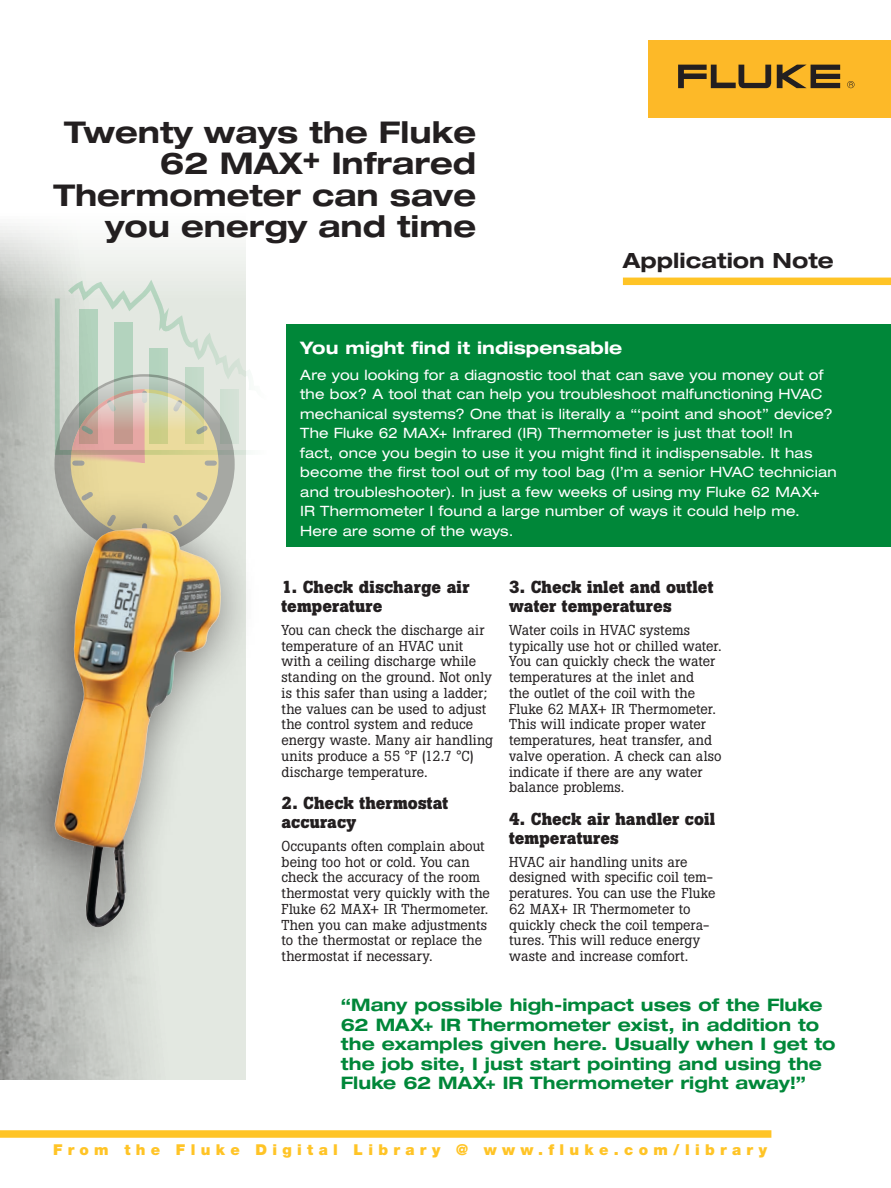
<style>
.page{position:relative;width:891px;height:1188px;background:#fff}
.page>*{position:absolute;margin:0;border:0;box-sizing:border-box;transform-origin:0 0}
.t1{font:700 expanded 30px/31.5px "Helvetica Neue LT Pro";color:#231f20;text-align:right}
.t2{font:700 expanded 21px "Helvetica Neue LT Pro";color:#231f20}
.t3{font:700 expanded 17.25px/19.5px "Helvetica Neue LT Std";letter-spacing:.005em;color:#008739}
.t4{font:700 17.25px/18.8px "Boton Pro";letter-spacing:.005em;color:#231f20}
.t5{font:700 expanded 17.25px "Helvetica Neue LT Pro";letter-spacing:.005em;color:#fff}
.t6{font:900 15px "Helvetica Neue LT Pro";letter-spacing:.355em;color:#ffc426}
.t7{font:14.25px/15.8px "Boton Pro";letter-spacing:.005em;color:#231f20}
.t8{font:expanded 14.25px/19.5px "Helvetica Neue LT Pro";letter-spacing:.01em;color:#fff}
</style>
<div class="page">
<div style="left:648px;top:40px;width:243px;height:78px;background:#fdb928"></div>
<svg style="left:777px;top:65px;width:63px;height:23px"></svg>
<svg style="left:678px;top:65px;width:93px;height:23px"></svg>
<svg style="left:847px;top:81px;width:8px;height:7px"></svg>
<div style="left:623px;top:278px;width:268px;height:7px;background:#ffc426"></div>
<div style="left:0;top:1130px;width:771px;height:8px;background:#ffc426"></div>
<div style="left:287px;top:324px;width:604px;height:223px;background:#008739"></div>
<svg style="left:53px;top:277px;width:194px;height:189px"></svg>
<svg style="left:74px;top:393px;width:141px;height:141px"></svg>
<div style="left:0;top:487px;width:260px;height:495px;background:#231f20;opacity:.75"></div>
<img style="left:53px;top:528px;width:168px;height:399px">
<h1 class="t1" style="left:53px;top:115px;width:424px">Twenty ways the Fluke<br>62 MAX+ Infrared<br>Thermometer can save you energy and time</h1>
<h2 class="t2" style="left:623px;top:247px;width:212px">Application Note</h2>
<p class="t5" style="left:300px;top:336px;width:324px">You might find it indispensable</p>
<p class="t8" style="left:300px;top:365px;width:538px">Are you looking for a diagnostic tool that can save you money out of the box? A tool that can help you troubleshoot malfunctioning HVAC mechanical systems? One that is literally a “‘point and shoot” device?<br>The Fluke 62 MAX+ Infrared (IR) Thermometer is just that tool! In<br>fact, once you begin to use it you might find it indispensable. It has become the first tool out of my tool bag (I’m a senior HVAC technician and troubleshooter). In just a few weeks of using my Fluke 62 MAX+ IR Thermometer I found a large number of ways it could help me.<br>Here are some of the ways.</p>
<p class="t4" style="left:282px;top:578px;width:189px">1. Check discharge air temperature</p>
<p class="t7" style="left:282px;top:622px;width:213px">You can check the discharge air temperature of an HVAC unit with a ceiling discharge while standing on the ground. Not only is this safer than using a ladder; the values can be used to adjust the control system and reduce energy waste. Many air handling units produce a 55 °F (12.7 °C) discharge temperature.</p>
<p class="t4" style="left:282px;top:794px;width:168px">2. Check thermostat accuracy</p>
<p class="t7" style="left:282px;top:838px;width:210px">Occupants often complain about being too hot or cold. You can check the accuracy of the room thermostat very quickly with the<br>Fluke 62 MAX+ IR Thermometer.<br>Then you can make adjustments to the thermostat or replace the thermostat if necessary.</p>
<p class="t4" style="left:509px;top:578px;width:206px">3. Check inlet and outlet water temperatures</p>
<p class="t7" style="left:509px;top:622px;width:214px">Water coils in HVAC systems typically use hot or chilled water.<br>You can quickly check the water temperatures at the inlet and<br>the outlet of the coil with the<br>Fluke 62 MAX+ IR Thermometer.<br>This will indicate proper water temperatures, heat transfer, and valve operation. A check can also indicate if there are any water balance problems.</p>
<p class="t4" style="left:509px;top:810px;width:208px">4. Check air handler coil temperatures</p>
<p class="t7" style="left:509px;top:854px;width:208px">HVAC air handling units are designed with specific coil tem&shy;peratures. You can use the Fluke<br>62 MAX+ IR Thermometer to quickly check the coil tempera&shy;tures. This will reduce energy waste and increase comfort.</p>
<p class="t3" style="left:341px;top:995px;width:496px">“Many possible high-impact uses of the Fluke 62 MAX+ IR Thermometer exist, in addition to the examples given here. Usually when I get to the job site, I just start pointing and using the Fluke 62 MAX+ IR Thermometer right away!”</p>
<p class="t6" style="left:53px;top:1141px;width:716px">From the Fluke Digital Library @ www.fluke.com/library</p>
</div>
